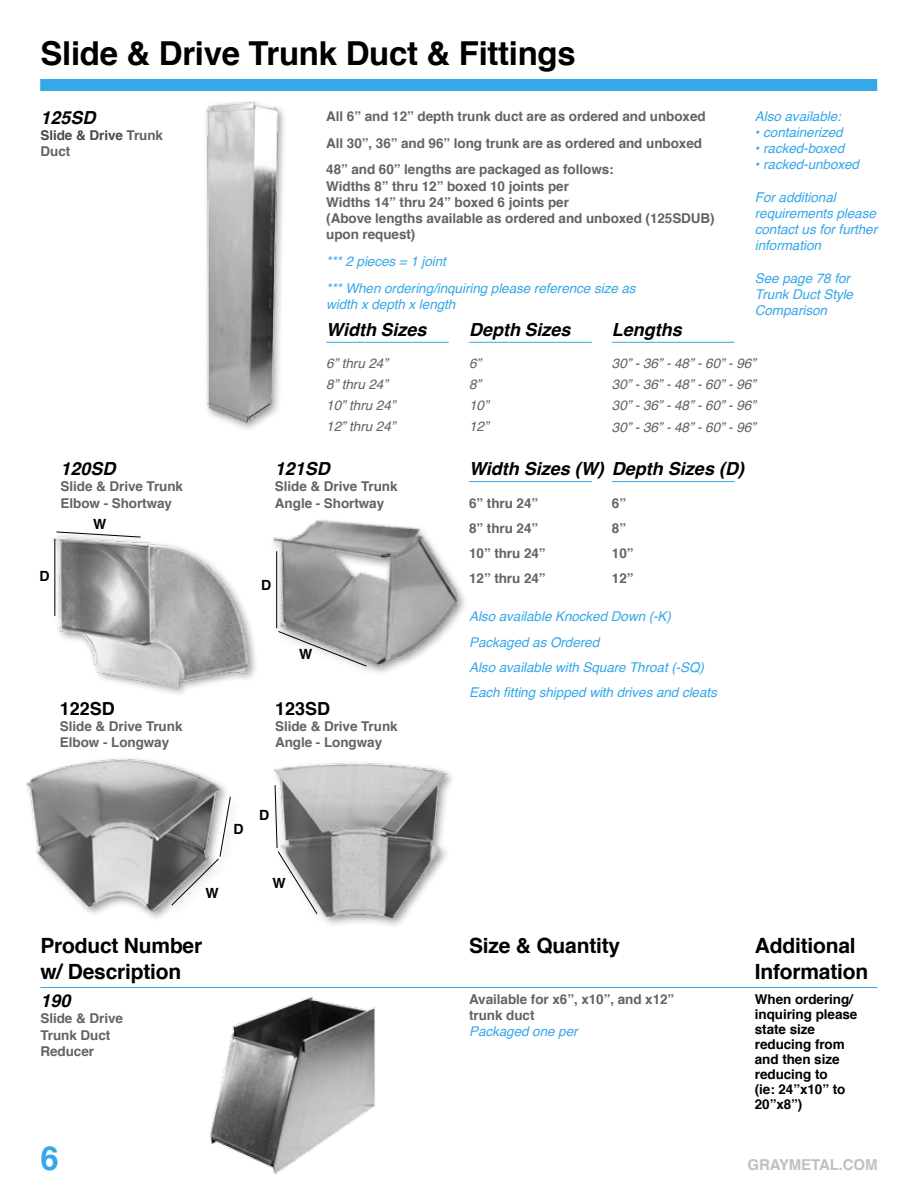
<style>
.page{position:relative;width:918px;height:1188px;background:#fff}
.page>*{position:absolute;margin:0;border:0;box-sizing:border-box;transform-origin:0 0}
.t1{font:700 33px "Helvetica";letter-spacing:-.01em;color:#000}
.t2{font:700 33px "Helvetica";color:#36a7e9}
.Catalog_Section{font:700 21px/25.2px "Helvetica";letter-spacing:-.01em;color:#000}
.Product_Number{font:italic 700 18px "Helvetica";color:#000}
.Product_Number-2{font:700 18px "Helvetica";color:#000}
.t3{font:700 15px "Helvetica";letter-spacing:-.01em;color:#c0c0c0}
.Additional_Info__Bla{font:700 14.1px "Helvetica";color:#000}
.Product_Name_and_Inf{font:700 13.5px/16.2px "Helvetica";letter-spacing:-.005em;color:#636363}
.Info__Blue_Italic{font:italic 13.5px/16.2px "Helvetica";letter-spacing:-.005em;color:#36a7e9}
._9_pt_return{font:italic 13.5px "Helvetica";letter-spacing:-.005em;color:#636363}
.Additional_Info__Bla-2{font:700 13.5px/15px "Helvetica";letter-spacing:-.005em;color:#000}
.t4{font:700 13.5px/16.2px "Helvetica";letter-spacing:-.005em;color:#484848}
.s1{color:#636363}
</style>
<div class="page">
<div style="left:40px;top:79px;width:837px;height:12px;background:#36a7e9"></div>
<hr style="left:326px;top:342px;width:123px;height:1px;background:#36a7e9">
<hr style="left:469px;top:342px;width:123px;height:1px;background:#36a7e9">
<hr style="left:612px;top:342px;width:122px;height:1px;background:#36a7e9">
<img style="left:206px;top:101px;width:79px;height:328px">
<hr style="left:469px;top:481px;width:123px;height:1px;background:#36a7e9">
<hr style="left:612px;top:481px;width:123px;height:1px;background:#36a7e9">
<img style="left:57px;top:543px;width:199px;height:151px">
<div style="left:50px;top:536px;width:17px;height:90px;background:#000;opacity:.4"></div>
<hr style="left:54px;top:539px;width:1px;height:77px;background:#000">
<div style="left:53px;top:527px;width:98px;height:22px;background:#000;opacity:.4"></div>
<svg style="left:56px;top:531px;width:85px;height:7px"></svg>
<div style="left:269px;top:517px;width:199px;height:159px;background:#000;opacity:.4"></div>
<img style="left:269px;top:517px;width:188px;height:159px">
<div style="left:271px;top:548px;width:18px;height:91px;background:#000;opacity:.4"></div>
<hr style="left:276px;top:551px;width:1px;height:77px;background:#000">
<div style="left:275px;top:627px;width:102px;height:50px;background:#000;opacity:.4"></div>
<svg style="left:277px;top:630px;width:90px;height:37px"></svg>
<img style="left:26px;top:758px;width:196px;height:156px">
<div style="left:215px;top:793px;width:27px;height:74px;background:#fefefe"></div>
<div style="left:168px;top:855px;width:61px;height:61px;background:#000;opacity:.4"></div>
<svg style="left:171px;top:796px;width:60px;height:110px"></svg>
<img style="left:273px;top:762px;width:177px;height:164px">
<div style="left:270px;top:782px;width:19px;height:76px;background:#fefefe"></div>
<div style="left:274px;top:848px;width:54px;height:76px;background:#000;opacity:.4"></div>
<svg style="left:274px;top:784px;width:44px;height:131px"></svg>
<img style="left:210px;top:996px;width:165px;height:179px">
<hr style="left:40px;top:987px;width:838px;height:1px;background:#36a7e9">
<p class="t1" style="left:40px;top:27px;width:537px">Slide &amp; Drive Trunk Duct &amp; Fittings</p>
<p class="Product_Number" style="left:40px;top:103px;width:57px">125SD</p>
<p class="t4" style="left:40px;top:127px;width:124px">Slide &amp; Drive <span class="s1">Trunk<br>Duct</span></p>
<p class="Product_Name_and_Inf" style="left:326px;top:108px;width:381px">All 6” and 12” depth trunk duct are as ordered and unboxed</p>
<p class="Product_Name_and_Inf" style="left:326px;top:135px;width:377px">All 30”, 36” and 96” long trunk are as ordered and unboxed</p>
<p class="Product_Name_and_Inf" style="left:326px;top:162px;width:289px">48” and 60” lengths are packaged as follows:</p>
<p class="Product_Name_and_Inf" style="left:326px;top:178px;width:244px">Widths 8” thru 12” boxed 10 joints per</p>
<p class="Product_Name_and_Inf" style="left:326px;top:194px;width:244px">Widths 14” thru 24” boxed 6 joints per</p>
<p class="Product_Name_and_Inf" style="left:326px;top:210px;width:390px">(Above lengths available as ordered and unboxed (125SDUB) upon request)</p>
<p class="Info__Blue_Italic" style="left:326px;top:253px;width:121px">*** 2 pieces = 1 joint</p>
<p class="Info__Blue_Italic" style="left:326px;top:280px;width:311px">*** When ordering/inquiring please reference size as</p>
<p class="Info__Blue_Italic" style="left:326px;top:296px;width:131px">width x depth x length</p>
<p class="Product_Number" style="left:326px;top:315px;width:102px">Width Sizes</p>
<p class="Product_Number" style="left:469px;top:315px;width:103px">Depth Sizes</p>
<p class="Product_Number" style="left:612px;top:315px;width:72px">Lengths</p>
<p class="Info__Blue_Italic" style="left:755px;top:108px;width:88px">Also available:</p>
<p class="Info__Blue_Italic" style="left:755px;top:124px;width:89px">• containerized</p>
<p class="Info__Blue_Italic" style="left:755px;top:140px;width:91px">• racked-boxed</p>
<p class="Info__Blue_Italic" style="left:755px;top:157px;width:106px">• racked-unboxed</p>
<p class="Info__Blue_Italic" style="left:755px;top:189px;width:124px">For additional requirements please contact us for further information</p>
<p class="Info__Blue_Italic" style="left:755px;top:270px;width:100px">See page 78 for<br>Trunk Duct Style<br>Comparison</p>
<p class="Product_Number" style="left:61px;top:454px;width:57px">120SD</p>
<p class="Product_Name_and_Inf" style="left:61px;top:479px;width:124px">Slide &amp; Drive Trunk<br>Elbow - Shortway</p>
<p class="Additional_Info__Bla" style="left:93px;top:513px;width:15px">W</p>
<p class="Additional_Info__Bla" style="left:39px;top:565px;width:12px">D</p>
<p class="Product_Number-2" style="left:60px;top:694px;width:57px">122SD</p>
<p class="Product_Name_and_Inf" style="left:60px;top:718px;width:124px">Slide &amp; Drive Trunk<br>Elbow - Longway</p>
<p class="_9_pt_return" style="left:326px;top:353px;width:63px">6” thru 24”</p>
<p class="_9_pt_return" style="left:326px;top:374px;width:63px">8” thru 24”</p>
<p class="_9_pt_return" style="left:326px;top:395px;width:71px">10” thru 24”</p>
<p class="_9_pt_return" style="left:326px;top:416px;width:71px">12” thru 24”</p>
<p class="_9_pt_return" style="left:469px;top:353px;width:13px">6”</p>
<p class="_9_pt_return" style="left:469px;top:374px;width:13px">8”</p>
<p class="_9_pt_return" style="left:469px;top:395px;width:21px">10”</p>
<p class="_9_pt_return" style="left:469px;top:416px;width:21px">12”</p>
<p class="_9_pt_return" style="left:612px;top:353px;width:145px">30” - 36” - 48” - 60” - 96”</p>
<p class="_9_pt_return" style="left:612px;top:374px;width:145px">30” - 36” - 48” - 60” - 96”</p>
<p class="_9_pt_return" style="left:612px;top:395px;width:145px">30” - 36” - 48” - 60” - 96”</p>
<p class="_9_pt_return" style="left:612px;top:416px;width:145px">30” - 36” - 48” - 60” - 96”</p>
<p class="Product_Number" style="left:275px;top:454px;width:57px">121SD</p>
<p class="Product_Number" style="left:469px;top:454px;width:276px">Width Sizes (W) Depth Sizes (D)</p>
<p class="Product_Name_and_Inf" style="left:275px;top:479px;width:124px">Slide &amp; Drive Trunk<br>Angle - Shortway</p>
<p class="Product_Name_and_Inf" style="left:469px;top:495px;width:71px">6” thru 24”</p>
<p class="Product_Name_and_Inf" style="left:469px;top:520px;width:71px">8” thru 24”</p>
<p class="Product_Name_and_Inf" style="left:469px;top:545px;width:78px">10” thru 24”</p>
<p class="Product_Name_and_Inf" style="left:469px;top:571px;width:78px">12” thru 24”</p>
<p class="Info__Blue_Italic" style="left:469px;top:609px;width:203px">Also available Knocked Down (-K)</p>
<p class="Info__Blue_Italic" style="left:469px;top:634px;width:132px">Packaged as Ordered</p>
<p class="Info__Blue_Italic" style="left:469px;top:659px;width:237px">Also available with Square Throat (-SQ)</p>
<p class="Info__Blue_Italic" style="left:469px;top:684px;width:249px">Each fitting shipped with drives and cleats</p>
<p class="Product_Name_and_Inf" style="left:612px;top:495px;width:16px">6”</p>
<p class="Product_Name_and_Inf" style="left:612px;top:520px;width:16px">8”</p>
<p class="Product_Name_and_Inf" style="left:612px;top:546px;width:23px">10”</p>
<p class="Product_Name_and_Inf" style="left:612px;top:571px;width:23px">12”</p>
<p class="Additional_Info__Bla" style="left:261px;top:574px;width:12px">D</p>
<p class="Additional_Info__Bla" style="left:299px;top:643px;width:15px">W</p>
<p class="Product_Number-2" style="left:275px;top:694px;width:57px">123SD</p>
<p class="Product_Name_and_Inf" style="left:275px;top:718px;width:124px">Slide &amp; Drive Trunk<br>Angle - Longway</p>
<p class="Additional_Info__Bla" style="left:233px;top:818px;width:12px">D</p>
<p class="Additional_Info__Bla" style="left:259px;top:803px;width:12px">D</p>
<p class="Additional_Info__Bla" style="left:206px;top:881px;width:15px">W</p>
<p class="Catalog_Section" style="left:40px;top:934px;width:163px">Product Number</p>
<p class="Catalog_Section" style="left:40px;top:959px;width:142px">w/ Description</p>
<p class="Product_Number" style="left:40px;top:986px;width:32px">190</p>
<p class="Product_Name_and_Inf" style="left:40px;top:1011px;width:84px">Slide &amp; Drive<br>Trunk Duct<br>Reducer</p>
<p class="Additional_Info__Bla" style="left:273px;top:872px;width:15px">W</p>
<h1 class="t2" style="left:40px;top:1132px;width:20px">6</h1>
<p class="Catalog_Section" style="left:469px;top:934px;width:153px">Size &amp; Quantity</p>
<p class="Catalog_Section" style="left:755px;top:934px;width:115px">Additional<br>Information</p>
<p class="Product_Name_and_Inf" style="left:469px;top:991px;width:207px">Available for x6”, x10”, and x12”</p>
<p class="Product_Name_and_Inf" style="left:469px;top:1007px;width:67px">trunk duct</p>
<p class="Info__Blue_Italic" style="left:469px;top:1024px;width:110px">Packaged one per</p>
<p class="Additional_Info__Bla-2" style="left:755px;top:992px;width:104px">When ordering/ inquiring please state size reducing from and then size reducing to<br>(ie: 24”x10” to<br>20”x8”)</p>
<p class="t3" style="left:748px;top:1153px;width:131px">GRAYMETAL.COM</p>
</div>
